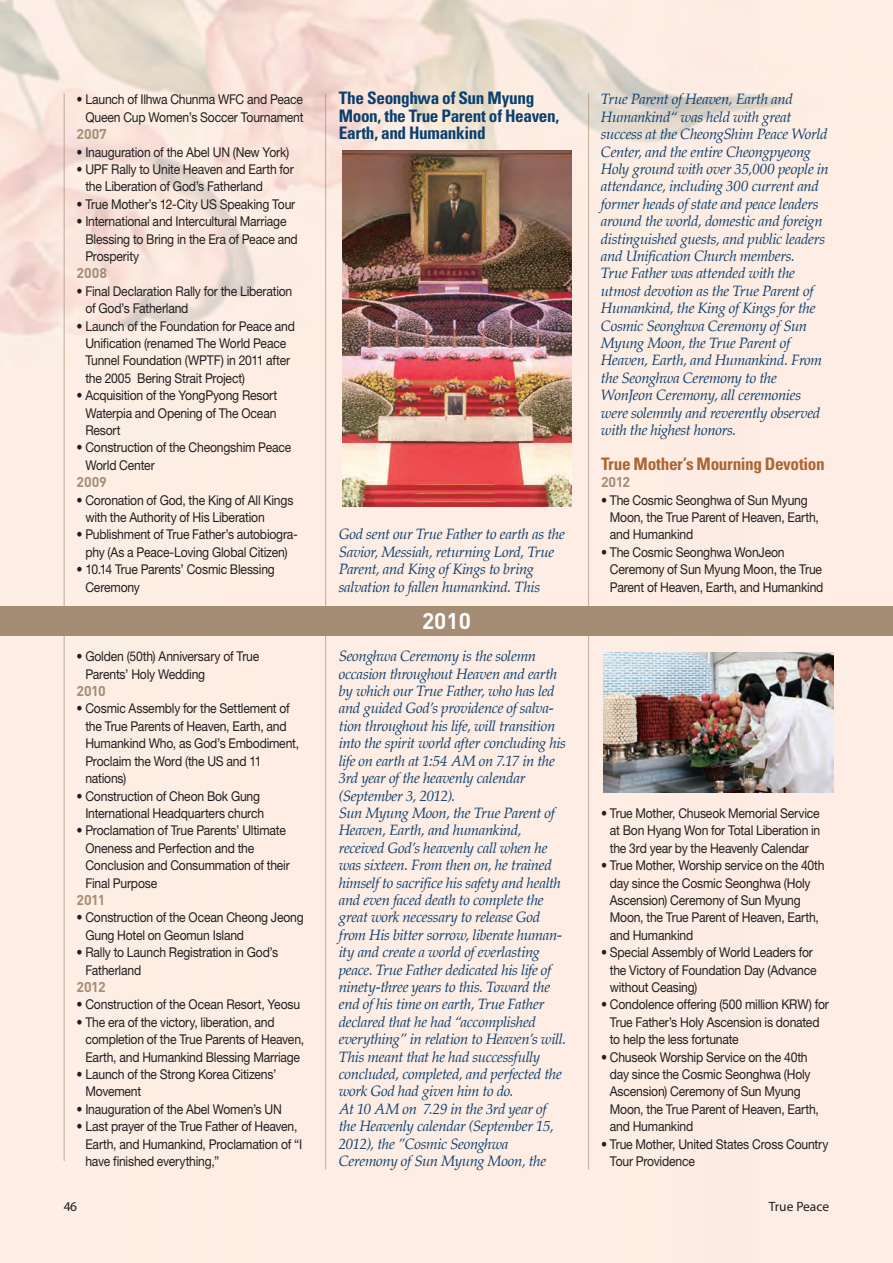
<style>
.page{position:relative;width:893px;height:1263px;background:#fff}
.page>*{position:absolute;margin:0;border:0;box-sizing:border-box;transform-origin:0 0}
.t1{font:700 22.5px "DIN Pro";color:#fff}
.t2{font:700 condensed 17.25px/17.4px "Univers LT Std";letter-spacing:-.025em;color:#0c3f6c}
.t3{font:700 condensed 17.25px "Univers LT Std";letter-spacing:-.025em;color:#ad6533}
.t4{font:italic 15px/17.4px "Palatino";letter-spacing:-.025em;color:#0c3f6c}
.t5{font:700 14.1px "DIN Pro";letter-spacing:-.01em;color:#a58d75}
.t6{font:13.5px/17.4px "Helvetica Neue LT Std";letter-spacing:-.015em;color:#231f20;scale:.9 1}
.t7{font:13.5px "Myriad Pro";letter-spacing:-.005em;color:#231f20}
</style>
<div class="page">
<img style="left:0;top:0;width:893px;height:1263px">
<hr style="left:325px;top:94px;width:1px;height:1075px;background:#a58d75">
<hr style="left:588px;top:94px;width:1px;height:1075px;background:#a58d75">
<div style="left:0;top:606px;width:893px;height:30px;background:#a58d75"></div>
<hr style="left:64px;top:94px;width:1px;height:1067px;background:#a58d75">
<img style="left:342px;top:151px;width:230px;height:355px">
<img style="left:604px;top:652px;width:229px;height:140px">
<p class="t6" style="left:77px;top:91px;width:254px;text-align:right">• Launch of Ilhwa Chunma WFC and Peace<br>Queen Cup Women’s Soccer Tournament</p>
<p class="t5" style="left:77px;top:125px;width:32px">2007</p>
<p class="t6" style="left:77px;top:143px;width:238px">• Inauguration of the Abel UN (New York)</p>
<p class="t6" style="left:85px;top:160px;width:233px;text-indent:-9px">• UPF Rally to Unite Heaven and Earth for the Liberation of God’s Fatherland</p>
<p class="t6" style="left:77px;top:195px;width:245px">• True Mother’s 12-City US Speaking Tour</p>
<p class="t6" style="left:85px;top:213px;width:238px;text-indent:-9px">• International and Intercultural Marriage<br>Blessing to Bring in the Era of Peace and<br>Prosperity</p>
<p class="t5" style="left:77px;top:264px;width:32px">2008</p>
<p class="t6" style="left:85px;top:282px;width:232px;text-indent:-9px">• Final Declaration Rally for the Liberation of God’s Fatherland</p>
<p class="t6" style="left:85px;top:317px;width:234px;text-indent:-9px">• Launch of the Foundation for Peace and Unification (renamed The World Peace Tunnel Foundation (WPTF) in 2011 after the 2005 Bering Strait Project)</p>
<p class="t6" style="left:85px;top:387px;width:215px;text-align:justify;text-indent:-9px">• Acquisition of the YongPyong Resort Waterpia and Opening of The Ocean Resort</p>
<p class="t6" style="left:85px;top:439px;width:230px;text-indent:-9px">• Construction of the Cheongshim Peace<br>World Center</p>
<p class="t5" style="left:77px;top:473px;width:32px">2009</p>
<p class="t6" style="left:85px;top:491px;width:233px;text-indent:-9px">• Coronation of God, the King of All Kings with the Authority of His Liberation</p>
<p class="t6" style="left:77px;top:526px;width:248px;text-align:center">• Publishment of True Father’s autobiogra&shy;phy (As a Peace-Loving Global Citizen)</p>
<p class="t6" style="left:85px;top:561px;width:212px;text-indent:-9px">• 10.14 True Parents’ Cosmic Blessing<br>Ceremony</p>
<p class="t6" style="left:85px;top:648px;width:195px;text-indent:-9px">• Golden (50th) Anniversary of True<br>Parents’ Holy Wedding</p>
<p class="t5" style="left:77px;top:681px;width:31px">2010</p>
<p class="t6" style="left:85px;top:700px;width:239px;text-indent:-9px">• Cosmic Assembly for the Settlement of the True Parents of Heaven, Earth, and<br>Humankind Who, as God’s Embodiment,<br>Proclaim the Word (the US and 11 nations)</p>
<p class="t6" style="left:85px;top:787px;width:200px;text-indent:-9px">• Construction of Cheon Bok Gung<br>International Headquarters church</p>
<p class="t6" style="left:85px;top:822px;width:229px;text-indent:-9px">• Proclamation of True Parents’ Ultimate<br>Oneness and Perfection and the<br>Conclusion and Consummation of their<br>Final Purpose</p>
<p class="t5" style="left:77px;top:890px;width:30px">2011</p>
<p class="t6" style="left:85px;top:909px;width:244px;text-indent:-9px">• Construction of the Ocean Cheong Jeong<br>Gung Hotel on Geomun Island</p>
<p class="t6" style="left:85px;top:943px;width:216px;text-indent:-9px">• Rally to Launch Registration in God’s<br>Fatherland</p>
<p class="t5" style="left:77px;top:977px;width:31px">2012</p>
<p class="t6" style="left:77px;top:996px;width:250px">• Construction of the Ocean Resort, Yeosu</p>
<p class="t6" style="left:85px;top:1013px;width:245px;text-indent:-9px">• The era of the victory, liberation, and completion of the True Parents of Heaven,<br>Earth, and Humankind Blessing Marriage</p>
<p class="t6" style="left:85px;top:1065px;width:214px;text-indent:-9px">• Launch of the Strong Korea Citizens’<br>Movement</p>
<p class="t6" style="left:77px;top:1100px;width:230px">• Inauguration of the Abel Women’s UN</p>
<p class="t6" style="left:85px;top:1117px;width:242px;text-indent:-9px">• Last prayer of the True Father of Heaven,<br>Earth, and Humankind, Proclamation of “I have finished everything,”</p>
<p class="t2" style="left:339px;top:89px;width:222px">The Seonghwa of Sun Myung<br>Moon, the True Parent of Heaven,<br>Earth, and Humankind</p>
<p class="t4" style="left:339px;top:525px;width:228px">God sent our True Father to earth as the Savior, Messiah, returning Lord, True Parent, and King of Kings to bring salvation to fallen humankind. This</p>
<h1 class="t1" style="left:422px;top:605px;width:50px">2010</h1>
<p class="t4" style="left:339px;top:647px;width:229px">Seonghwa Ceremony is the solemn occasion throughout Heaven and earth by which our True Father, who has led and guided God’s providence of salva&shy;tion throughout his life, will transition into the spirit world after concluding his life on earth at 1:54 AM on 7.17 in the 3rd year of the heavenly calendar (September 3, 2012).<br>Sun Myung Moon, the True Parent of Heaven, Earth, and humankind, received God’s heavenly call when he was sixteen. From then on, he trained himself to sacrifice his safety and health and even faced death to complete the great work necessary to release God from His bitter sorrow, liberate human&shy;ity and create a world of everlasting peace. True Father dedicated his life of ninety-three years to this. Toward the end of his time on earth, True Father declared that he had “accomplished everything” in relation to Heaven’s will.<br>This meant that he had successfully concluded, completed, and perfected the work God had given him to do.<br>At 10 AM on 7.29 in the 3rd year of the Heavenly calendar (September 15, 2012), the ”Cosmic Seonghwa Ceremony of Sun Myung Moon, the</p>
<p class="t4" style="left:601px;top:90px;width:229px">True Parent of Heaven, Earth and Humankind“ was held with great success at the CheongShim Peace World Center, and the entire Cheongpyeong Holy ground with over 35,000 people in attendance, including 300 current and former heads of state and peace leaders around the world, domestic and foreign distinguished guests, and public leaders and Unification Church members.<br>True Father was attended with the utmost devotion as the True Parent of Humankind, the King of Kings for the Cosmic Seonghwa Ceremony of Sun Myung Moon, the True Parent of Heaven, Earth, and Humankind. From the Seonghwa Ceremony to the WonJeon Ceremony, all ceremonies were solemnly and reverently observed with the highest honors.</p>
<p class="t3" style="left:601px;top:453px;width:225px">True Mother’s Mourning Devotion</p>
<p class="t5" style="left:601px;top:473px;width:31px">2012</p>
<p class="t6" style="left:610px;top:491px;width:234px;text-indent:-9px">• The Cosmic Seonghwa of Sun Myung<br>Moon, the True Parent of Heaven, Earth, and Humankind</p>
<p class="t6" style="left:610px;top:543px;width:239px;text-indent:-9px">• The Cosmic Seonghwa WonJeon<br>Ceremony of Sun Myung Moon, the True<br>Parent of Heaven, Earth, and Humankind</p>
<p class="t6" style="left:610px;top:804px;width:235px;text-align:justify;text-indent:-9px">• True Mother, Chuseok Memorial Service at Bon Hyang Won for Total Liberation in the 3rd year by the Heavenly Calendar</p>
<p class="t6" style="left:610px;top:856px;width:240px;text-indent:-9px">• True Mother, Worship service on the 40th day since the Cosmic Seonghwa (Holy<br>Ascension) Ceremony of Sun Myung<br>Moon, the True Parent of Heaven, Earth, and Humankind</p>
<p class="t6" style="left:610px;top:943px;width:231px;text-indent:-9px">• Special Assembly of World Leaders for the Victory of Foundation Day (Advance without Ceasing)</p>
<p class="t6" style="left:610px;top:996px;width:245px;text-indent:-9px">• Condolence offering (500 million KRW) for<br>True Father’s Holy Ascension is donated to help the less fortunate</p>
<p class="t6" style="left:610px;top:1048px;width:234px;text-indent:-9px">• Chuseok Worship Service on the 40th day since the Cosmic Seonghwa (Holy<br>Ascension) Ceremony of Sun Myung<br>Moon, the True Parent of Heaven, Earth, and Humankind</p>
<p class="t6" style="left:610px;top:1135px;width:244px;text-indent:-9px">• True Mother, United States Cross Country<br>Tour Providence</p>
<p class="t7" style="left:64px;top:1198px;width:15px">46</p>
<p class="t7" style="left:769px;top:1198px;width:62px">True Peace</p>
</div>
